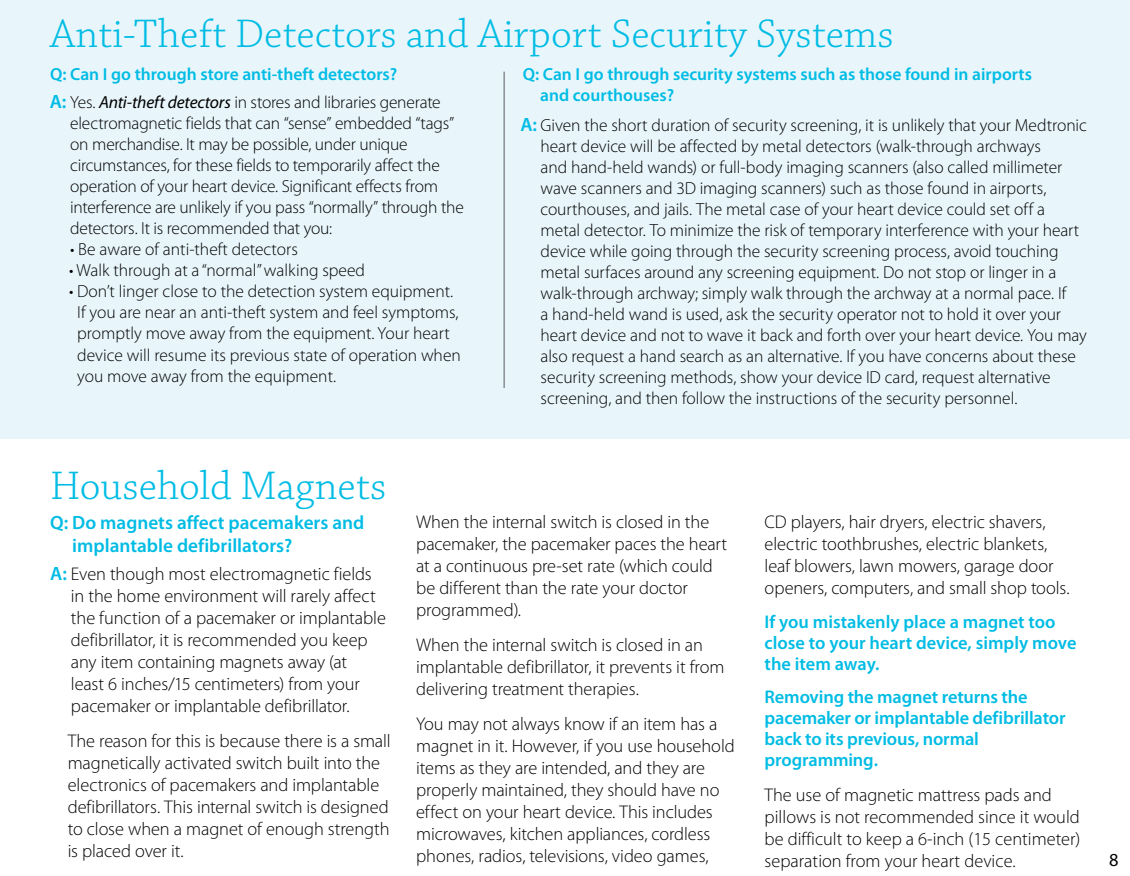
<style>
.page{position:relative;width:1130px;height:876px;background:#fff}
.page>*{position:absolute;margin:0;border:0;box-sizing:border-box;transform-origin:0 0}
.t1{font:300 42px "Chaparral Pro";color:#00bce4}
.t2{font:600 19.25px/23.1px "Myriad Pro";color:#00bce4}
.t3{font:300 18.38px/22.1px "Myriad Pro";letter-spacing:-.005em;color:#000}
.t4{font:600 18.38px/21px "Myriad Pro";letter-spacing:-.01em;color:#00bce4}
.t5{font:18.38px "Myriad Pro";color:#000}
.t6{font:300 17.5px/21px "Myriad Pro";letter-spacing:-.005em;color:#000}
.t7{font:600 17.5px/21px "Myriad Pro";color:#00bce4}
.s1{font-weight:600;font-size:19.25px;color:#00bce4}
.s2{font-weight:400;font-style:italic}
</style>
<div class="page">
<div style="left:0;top:0;width:1130px;height:439px;background:#e8f6fb"></div>
<hr style="left:504px;top:72px;width:1px;height:316px;background:#58595b">
<h1 class="t1" style="left:50px;top:10px;width:845px">Anti-Theft Detectors and Airport Security Systems</h1>
<p class="t7" style="left:50px;top:63px;width:349px">Q: Can I go through store anti-theft detectors?</p>
<p class="t7" style="left:540px;top:63px;width:493px;text-indent:-17px">Q: Can I go through security systems such as those found in airports and courthouses?</p>
<p class="t6" style="left:70px;top:92px;width:395px;text-indent:-20px"><span class="s1">A:</span> Yes. <span class="s2">Anti-theft detectors</span> in stores and libraries generate electromagnetic fields that can “sense” embedded “tags” on merchandise. It may be possible, under unique circumstances, for these fields to temporarily affect the operation of your heart device. Significant effects from interference are unlikely if you pass “normally” through the detectors. It is recommended that you:</p>
<p class="t6" style="left:70px;top:239px;width:229px">• Be aware of anti-theft detectors</p>
<p class="t6" style="left:69px;top:260px;width:298px">• Walk through at a “normal”walking speed</p>
<p class="t6" style="left:77px;top:281px;width:385px;text-indent:-8px">• Don’t linger close to the detection system equipment.<br>If you are near an anti-theft system and feel symptoms, promptly move away from the equipment. Your heart device will resume its previous state of operation when you move away from the equipment.</p>
<p class="t6" style="left:541px;top:114px;width:548px;text-indent:-20px"><span class="s1">A:</span> Given the short duration of security screening, it is unlikely that your Medtronic heart device will be affected by metal detectors (walk-through archways<br>and hand-held wands) or full-body imaging scanners (also called millimeter wave scanners and 3D imaging scanners) such as those found in airports, courthouses, and jails. The metal case of your heart device could set off a metal detector. To minimize the risk of temporary interference with your heart device while going through the security screening process, avoid touching metal surfaces around any screening equipment. Do not stop or linger in a walk-through archway; simply walk through the archway at a normal pace. If<br>a hand-held wand is used, ask the security operator not to hold it over your heart device and not to wave it back and forth over your heart device. You may also request a hand search as an alternative. If you have concerns about these security screening methods, show your device ID card, request alternative screening, and then follow the instructions of the security personnel.</p>
<h1 class="t1" style="left:50px;top:463px;width:338px">Household Magnets</h1>
<p class="t2" style="left:72px;top:510px;width:294px;text-indent:-22px">Q: Do magnets affect pacemakers and implantable defibrillators?</p>
<p class="t3" style="left:71px;top:562px;width:317px;text-indent:-21px"><span class="s1">A:</span> Even though most electromagnetic fields in the home environment will rarely affect the function of a pacemaker or implantable defibrillator, it is recommended you keep any item containing magnets away (at<br>least 6 inches/15 centimeters) from your pacemaker or implantable defibrillator.</p>
<p class="t3" style="left:68px;top:729px;width:324px">The reason for this is because there is a small magnetically activated switch built into the electronics of pacemakers and implantable defibrillators. This internal switch is designed to close when a magnet of enough strength is placed over it.</p>
<p class="t3" style="left:416px;top:510px;width:313px">When the internal switch is closed in the pacemaker, the pacemaker paces the heart at a continuous pre-set rate (which could be different than the rate your doctor programmed).</p>
<p class="t3" style="left:416px;top:633px;width:310px">When the internal switch is closed in an implantable defibrillator, it prevents it from delivering treatment therapies.</p>
<p class="t3" style="left:416px;top:712px;width:320px">You may not always know if an item has a magnet in it. However, if you use household items as they are intended, and they are properly maintained, they should have no effect on your heart device. This includes microwaves, kitchen appliances, cordless phones, radios, televisions, video games,</p>
<p class="t3" style="left:765px;top:510px;width:307px">CD players, hair dryers, electric shavers, electric toothbrushes, electric blankets, leaf blowers, lawn mowers, garage door openers, computers, and small shop tools.</p>
<p class="t4" style="left:765px;top:610px;width:313px">If you mistakenly place a magnet too close to your heart device, simply move the item away.</p>
<p class="t4" style="left:765px;top:686px;width:302px">Removing the magnet returns the pacemaker or implantable defibrillator back to its previous, normal programming.</p>
<p class="t3" style="left:765px;top:783px;width:317px">The use of magnetic mattress pads and pillows is not recommended since it would be difficult to keep a 6-inch (15 centimeter) separation from your heart device.</p>
<p class="t5" style="left:1109px;top:848px;width:11px">8</p>
</div>
